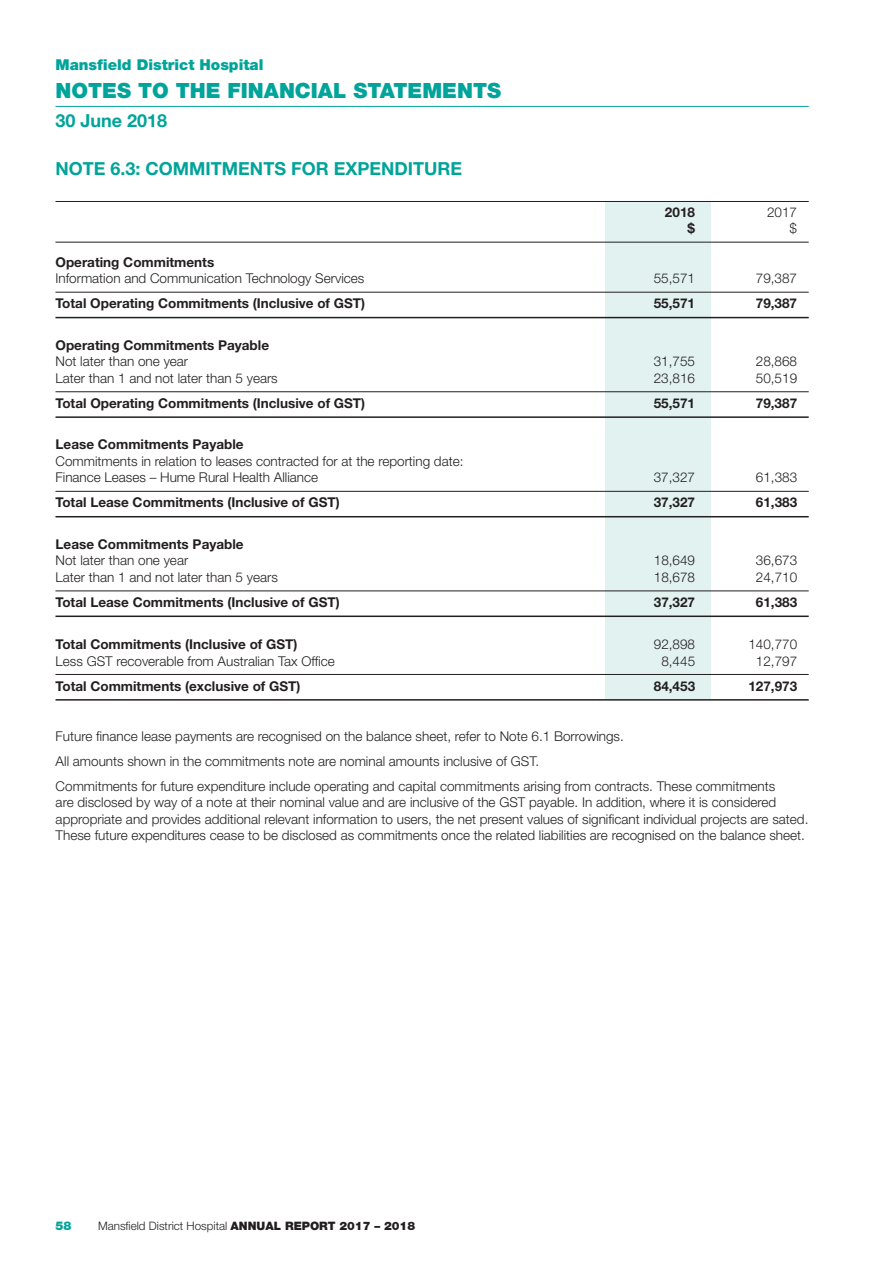
<style>
.page{position:relative;width:894px;height:1264px;background:#fff}
.page>*{position:absolute;margin:0;border:0;box-sizing:border-box;transform-origin:0 0}
.t1{font:900 21px "Helvetica Neue LT Std";color:#00a49a}
.t2{font:700 18px "Helvetica Neue LT Std";color:#00a49a}
.t3{font:900 15px "Helvetica Neue LT Std";color:#00a49a}
.t4{font:300 13.5px/16.5px "Helvetica Neue LT Std";color:#231f20}
.t5{font:700 13.5px "Helvetica Neue LT Std";color:#231f20}
.t6{font:900 12px "Helvetica Neue LT Std";color:#00a49a}
.t7{font:300 11.7px "Helvetica Neue LT Std";color:#231f20}
.s1{font-weight:900}
</style>
<div class="page">
<hr style="left:55px;top:106px;width:753px;height:1px;background:#00a49a">
<div style="left:605px;top:201px;width:105px;height:498px;background:#e2f2f1"></div>
<hr style="left:55px;top:201px;width:753px;height:1px;background:#231f20">
<hr style="left:55px;top:242px;width:753px;height:1px;background:#231f20">
<hr style="left:55px;top:292px;width:753px;height:1px;background:#231f20">
<hr style="left:55px;top:317px;width:753px;height:1px;background:#231f20">
<hr style="left:55px;top:391px;width:753px;height:1px;background:#231f20">
<hr style="left:55px;top:416px;width:753px;height:2px;background:#231f20">
<hr style="left:55px;top:491px;width:753px;height:1px;background:#231f20">
<hr style="left:55px;top:516px;width:753px;height:1px;background:#231f20">
<hr style="left:55px;top:590px;width:753px;height:1px;background:#231f20">
<hr style="left:55px;top:615px;width:753px;height:2px;background:#231f20">
<hr style="left:55px;top:674px;width:753px;height:1px;background:#231f20">
<hr style="left:55px;top:699px;width:753px;height:1px;background:#231f20">
<p class="t3" style="left:55px;top:56px;width:209px">Mansfield District Hospital</p>
<h1 class="t1" style="left:55px;top:77px;width:447px">NOTES TO THE FINANCIAL STATEMENTS</h1>
<h2 class="t2" style="left:55px;top:109px;width:113px">30 June 2018</h2>
<h2 class="t2" style="left:55px;top:157px;width:408px">NOTE 6.3: COMMITMENTS FOR EXPENDITURE</h2>
<p class="t5" style="left:664px;top:203px;width:32px">2018</p>
<p class="t4" style="left:766px;top:203px;width:32px">2017</p>
<p class="t5" style="left:687px;top:220px;width:9px">$</p>
<p class="t4" style="left:789px;top:220px;width:9px">$</p>
<p class="t5" style="left:55px;top:253px;width:160px">Operating Commitments</p>
<p class="t4" style="left:55px;top:270px;width:310px">Information and Communication Technology Services</p>
<p class="t4" style="left:653px;top:270px;width:43px">55,571</p>
<p class="t4" style="left:755px;top:270px;width:43px">79,387</p>
<p class="t5" style="left:56px;top:295px;width:311px">Total Operating Commitments (Inclusive of GST)</p>
<p class="t5" style="left:653px;top:295px;width:43px">55,571</p>
<p class="t5" style="left:755px;top:295px;width:43px">79,387</p>
<p class="t5" style="left:56px;top:336px;width:215px">Operating Commitments Payable</p>
<p class="t4" style="left:56px;top:353px;width:134px">Not later than one year</p>
<p class="t4" style="left:653px;top:353px;width:43px">31,755</p>
<p class="t4" style="left:755px;top:353px;width:43px">28,868</p>
<p class="t4" style="left:56px;top:369px;width:224px">Later than 1 and not later than 5 years</p>
<p class="t4" style="left:653px;top:369px;width:43px">23,816</p>
<p class="t4" style="left:755px;top:369px;width:43px">50,519</p>
<p class="t5" style="left:56px;top:394px;width:311px">Total Operating Commitments (Inclusive of GST)</p>
<p class="t5" style="left:653px;top:394px;width:43px">55,571</p>
<p class="t5" style="left:755px;top:394px;width:43px">79,387</p>
<p class="t5" style="left:56px;top:436px;width:189px">Lease Commitments Payable</p>
<p class="t4" style="left:56px;top:452px;width:409px">Commitments in relation to leases contracted for at the reporting date:<br>Finance Leases – Hume Rural Health Alliance</p>
<p class="t4" style="left:653px;top:469px;width:43px">37,327</p>
<p class="t4" style="left:755px;top:469px;width:43px">61,383</p>
<p class="t5" style="left:56px;top:494px;width:285px">Total Lease Commitments (Inclusive of GST)</p>
<p class="t5" style="left:653px;top:494px;width:43px">37,327</p>
<p class="t5" style="left:755px;top:494px;width:43px">61,383</p>
<p class="t5" style="left:56px;top:535px;width:189px">Lease Commitments Payable</p>
<p class="t4" style="left:56px;top:552px;width:134px">Not later than one year</p>
<p class="t4" style="left:653px;top:552px;width:43px">18,649</p>
<p class="t4" style="left:755px;top:552px;width:43px">36,673</p>
<p class="t4" style="left:56px;top:568px;width:224px">Later than 1 and not later than 5 years</p>
<p class="t4" style="left:653px;top:568px;width:43px">18,678</p>
<p class="t4" style="left:755px;top:568px;width:43px">24,710</p>
<p class="t5" style="left:56px;top:593px;width:285px">Total Lease Commitments (Inclusive of GST)</p>
<p class="t5" style="left:653px;top:593px;width:43px">37,327</p>
<p class="t5" style="left:755px;top:593px;width:43px">61,383</p>
<p class="t5" style="left:56px;top:635px;width:243px">Total Commitments (Inclusive of GST)</p>
<p class="t4" style="left:653px;top:635px;width:43px">92,898</p>
<p class="t4" style="left:748px;top:635px;width:50px">140,770</p>
<p class="t4" style="left:56px;top:652px;width:280px">Less GST recoverable from Australian Tax Office</p>
<p class="t4" style="left:661px;top:652px;width:35px">8,445</p>
<p class="t4" style="left:755px;top:652px;width:43px">12,797</p>
<p class="t5" style="left:56px;top:677px;width:246px">Total Commitments (exclusive of GST)</p>
<p class="t5" style="left:653px;top:677px;width:43px">84,453</p>
<p class="t5" style="left:748px;top:677px;width:50px">127,973</p>
<p class="t4" style="left:56px;top:723px;width:721px;line-height:25px">Future finance lease payments are recognised on the balance sheet, refer to Note 6.1 Borrowings.<br>All amounts shown in the commitments note are nominal amounts inclusive of GST.<br>Commitments for future expenditure include operating and capital commitments arising from contracts. These commitments</p>
<p class="t4" style="left:56px;top:793px;width:754px">are disclosed by way of a note at their nominal value and are inclusive of the GST payable. In addition, where it is considered appropriate and provides additional relevant information to users, the net present values of significant individual projects are sated.<br>These future expenditures cease to be disclosed as commitments once the related liabilities are recognised on the balance sheet.</p>
<p class="t6" style="left:55px;top:1218px;width:18px">58</p>
<p class="t7" style="left:98px;top:1218px;width:318px">Mansfield District Hospital <span class="s1">ANNUAL REPORT 2017 – 2018</span></p>
</div>
